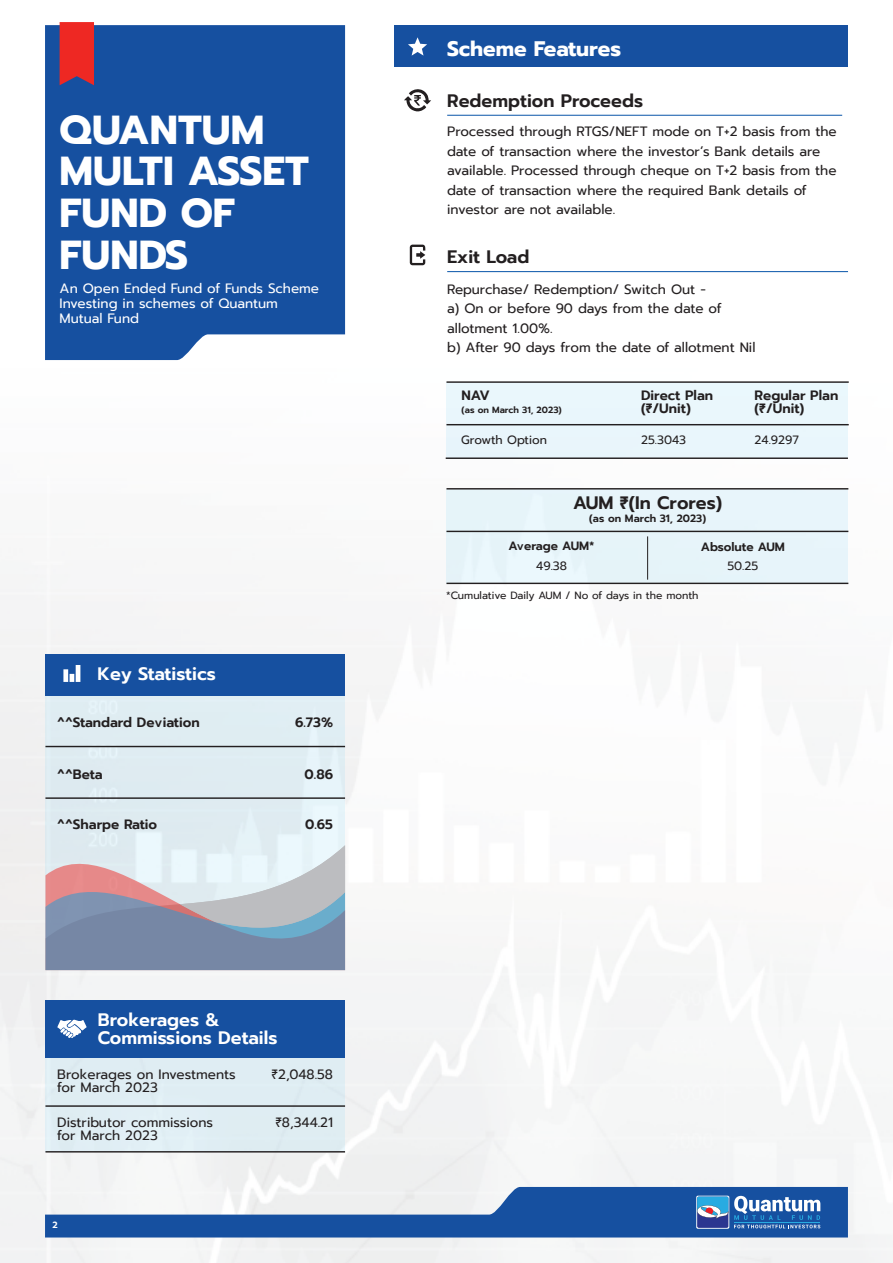
<style>
.page{position:relative;width:893px;height:1263px;background:#fff}
.page>*{position:absolute;margin:0;border:0;box-sizing:border-box;transform-origin:0 0}
.t1{font:700 40.35px/41.5px "Prompt";color:#fff}
.t2{font:700 21px "Prompt";color:#fff}
.t3{font:600 18px/18px "Prompt";color:#fff}
.t4{font:600 18px "Prompt";color:#231f20}
.t5{font:13.5px/19.5px "Prompt";color:#231f20}
.t6{font:600 13.5px/13.6px "Prompt";color:#231f20}
.t7{font:13.5px/14.9px "Prompt";color:#fff}
.t8{font:12px "Prompt";color:#231f20}
.t9{font:600 12px "Prompt";color:#231f20}
.t10{font:10.5px "Prompt";color:#231f20}
.t11{font:600 10.5px "Prompt";color:#231f20}
.t12{font:600 9px "Prompt";color:#231f20}
.t13{font:600 9px "Prompt";color:#fff}
</style>
<div class="page">
<img style="left:0;top:22px;width:893px;height:1241px">
<div style="left:446px;top:489px;width:402px;height:94px;background:#e7f4fa"></div>
<div style="left:446px;top:382px;width:402px;height:76px;background:#e9f6fc"></div>
<hr style="left:447px;top:271px;width:401px;height:1px;background:#1a61af">
<svg style="left:410px;top:245px;width:16px;height:20px"></svg>
<hr style="left:446px;top:381px;width:403px;height:2px;background:#231f20">
<hr style="left:446px;top:424px;width:403px;height:1px;background:#231f20">
<hr style="left:446px;top:457px;width:402px;height:2px;background:#231f20">
<hr style="left:446px;top:488px;width:402px;height:1px;background:#231f20">
<hr style="left:446px;top:531px;width:402px;height:1px;background:#231f20">
<hr style="left:647px;top:536px;width:1px;height:44px;background:#231f20">
<hr style="left:446px;top:583px;width:402px;height:1px;background:#231f20">
<div style="left:394px;top:26px;width:454px;height:41px;background:#1650a0"></div>
<svg style="left:408px;top:37px;width:19px;height:19px"></svg>
<div style="left:45px;top:1058px;width:300px;height:94px;background:#dfedf3"></div>
<hr style="left:45px;top:1105px;width:300px;height:2px;background:#231f20">
<hr style="left:45px;top:1151px;width:300px;height:1px;background:#231f20">
<div style="left:45px;top:1000px;width:300px;height:58px;background:#1650a0"></div>
<svg style="left:57px;top:1019px;width:30px;height:19px"></svg>
<div style="left:45px;top:687px;width:300px;height:283px;background:#dfecf2"></div>
<div style="left:45px;top:655px;width:300px;height:41px;background:#1650a0"></div>
<svg style="left:63px;top:665px;width:17px;height:17px"></svg>
<hr style="left:45px;top:746px;width:300px;height:1px;background:#231f20">
<hr style="left:45px;top:797px;width:300px;height:2px;background:#231f20">
<svg style="left:45px;top:845px;width:300px;height:125px"></svg>
<hr style="left:447px;top:115px;width:395px;height:1px;background:#1a61af">
<svg style="left:404px;top:88px;width:27px;height:23px"></svg>
<div style="left:45px;top:25px;width:300px;height:335px;background:#1650a0"></div>
<svg style="left:60px;top:22px;width:34px;height:63px;background:#df2a2b"></svg>
<svg style="left:45px;top:1187px;width:803px;height:50px"></svg>
<h1 class="t1" style="left:60px;top:109px;width:251px">QUANTUM<br>MULTI ASSET<br>FUND OF<br>FUNDS</h1>
<p class="t7" style="left:60px;top:281px;width:261px">An Open Ended Fund of Funds Scheme<br>Investing in schemes of Quantum<br>Mutual Fund</p>
<h3 class="t3" style="left:97px;top:665px;width:120px">Key Statistics</h3>
<p class="t6" style="left:57px;top:715px;width:144px">^^Standard Deviation</p>
<p class="t6" style="left:295px;top:715px;width:39px">6.73%</p>
<p class="t6" style="left:57px;top:767px;width:47px">^^Beta</p>
<p class="t6" style="left:305px;top:767px;width:30px">0.86</p>
<p class="t6" style="left:57px;top:817px;width:101px">^^Sharpe Ratio</p>
<p class="t6" style="left:305px;top:817px;width:29px">0.65</p>
<h3 class="t3" style="left:98px;top:1011px;width:181px">Brokerages &amp;<br>Commissions Details</h3>
<p class="t5" style="left:57px;top:1067px;width:180px;line-height:13.5px">Brokerages on Investments for March 2023</p>
<p class="t5" style="left:57px;top:1115px;width:157px;line-height:13.5px">Distributor commissions for March 2023</p>
<p class="t13" style="left:53px;top:1218px;width:7px">2</p>
<p class="t5" style="left:272px;top:1064px;width:63px">₹2,048.58</p>
<p class="t5" style="left:275px;top:1112px;width:59px">₹8,344.21</p>
<h2 class="t2" style="left:447px;top:32px;width:176px">Scheme Features</h2>
<h3 class="t4" style="left:447px;top:88px;width:197px">Redemption Proceeds</h3>
<p class="t5" style="left:447px;top:122px;width:391px">Processed through RTGS/NEFT mode on T+2 basis from the date of transaction where the investor’s Bank details are available. Processed through cheque on T+2 basis from the date of transaction where the required Bank details of investor are not available.</p>
<h3 class="t4" style="left:447px;top:243px;width:84px">Exit Load</h3>
<p class="t5" style="left:447px;top:279px;width:310px">Repurchase/ Redemption/ Switch Out -<br>a) On or before 90 days from the date of allotment 1.00%.<br>b) After 90 days from the date of allotment Nil</p>
<p class="t6" style="left:462px;top:388px;width:30px">NAV</p>
<p class="t12" style="left:462px;top:403px;width:102px">(as on March 31, 2023)</p>
<p class="t6" style="left:641px;top:388px;width:74px">Direct Plan (₹/Unit)</p>
<p class="t6" style="left:755px;top:388px;width:85px">Regular Plan (₹/Unit)</p>
<p class="t8" style="left:461px;top:431px;width:87px">Growth Option</p>
<p class="t8" style="left:641px;top:431px;width:47px">25.3043</p>
<p class="t8" style="left:755px;top:431px;width:46px">24.9297</p>
<h3 class="t4" style="left:573px;top:489px;width:151px">AUM ₹(In Crores)</h3>
<p class="t11" style="left:589px;top:511px;width:118px">(as on March 31, 2023)</p>
<p class="t9" style="left:509px;top:537px;width:87px">Average AUM*</p>
<p class="t8" style="left:536px;top:557px;width:32px">49.38</p>
<p class="t9" style="left:701px;top:538px;width:86px">Absolute AUM</p>
<p class="t8" style="left:727px;top:558px;width:32px">50.25</p>
<p class="t10" style="left:446px;top:587px;width:254px">*Cumulative Daily AUM / No of days in the month</p>
</div>
